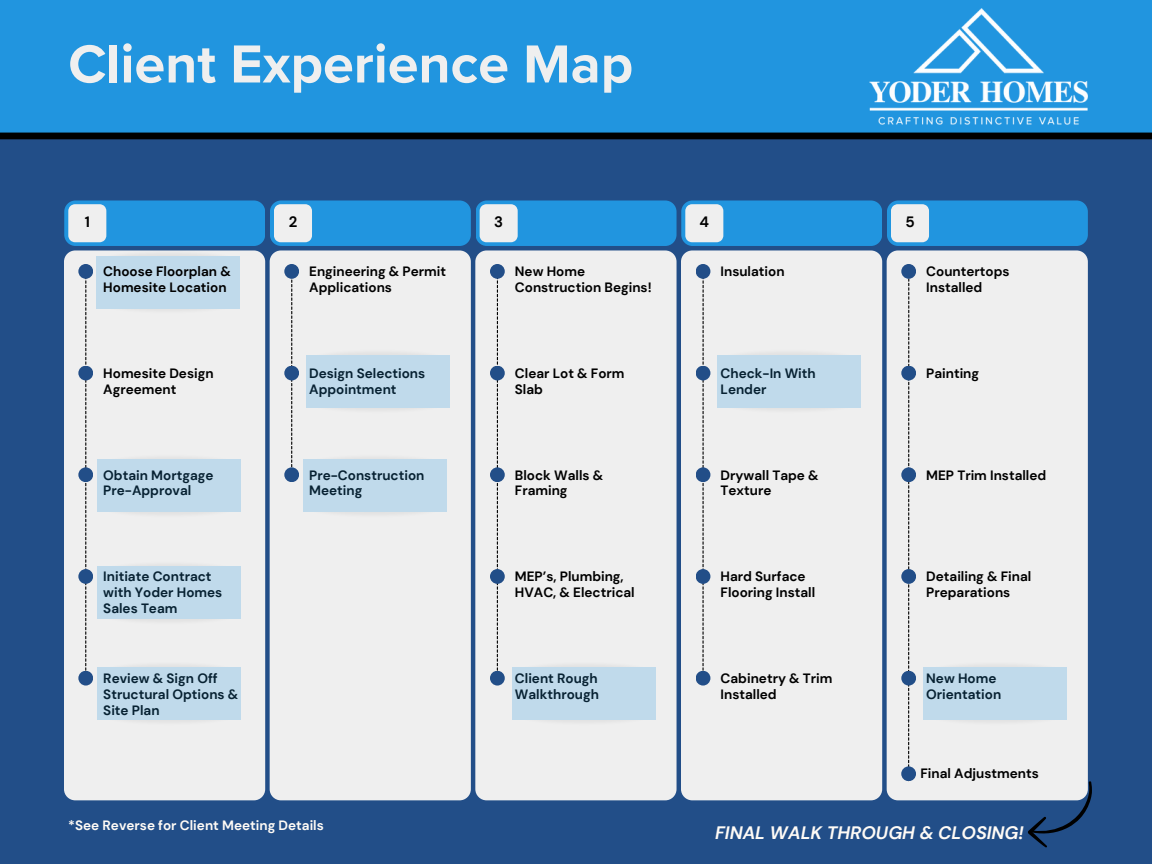
<style>
.page{position:relative;width:1152px;height:864px;background:#2195df}
.page>*{position:absolute;margin:0;border:0;box-sizing:border-box;transform-origin:0 0}
.t1{font:700 55.5px "Proxima Nova";color:#efefef}
.t2{font:italic 700 18px "DM Sans";color:#fffbf6}
.t3{font:700 15px "DM Sans";color:#000}
.t4{font:700 13.5px/15.8px "DM Sans";color:#000}
.t5{font:700 13.5px "DM Sans";color:#fffbf6}
</style>
<div class="page">
<div style="left:0;top:135px;width:1152px;height:729px;background:#224e88"></div>
<div style="left:0;top:133px;width:1152px;height:6px;background:#000"></div>
<div style="left:64px;top:250px;width:201px;height:550px;background:#efefef;border-radius:11px"></div>
<div style="left:270px;top:250px;width:201px;height:550px;background:#efefef;border-radius:11px"></div>
<div style="left:475px;top:250px;width:202px;height:550px;background:#efefef;border-radius:11px"></div>
<div style="left:681px;top:250px;width:201px;height:550px;background:#efefef;border-radius:11px"></div>
<div style="left:887px;top:250px;width:201px;height:550px;background:#efefef;border-radius:11px"></div>
<div style="left:64px;top:200px;width:201px;height:46px;background:#2195df;border-radius:11px"></div>
<svg style="left:68px;top:204px;width:38px;height:38px"></svg>
<div style="left:270px;top:200px;width:201px;height:46px;background:#2195df;border-radius:11px"></div>
<svg style="left:274px;top:204px;width:38px;height:38px"></svg>
<div style="left:476px;top:200px;width:201px;height:46px;background:#2195df;border-radius:11px"></div>
<svg style="left:480px;top:204px;width:38px;height:38px"></svg>
<div style="left:681px;top:200px;width:201px;height:46px;background:#2195df;border-radius:11px"></div>
<svg style="left:685px;top:204px;width:38px;height:38px"></svg>
<div style="left:887px;top:200px;width:201px;height:46px;background:#2195df;border-radius:11px"></div>
<svg style="left:891px;top:204px;width:38px;height:38px"></svg>
<svg style="left:85px;top:279px;width:1px;height:392px"></svg>
<svg style="left:291px;top:279px;width:1px;height:188px"></svg>
<svg style="left:497px;top:279px;width:1px;height:392px"></svg>
<svg style="left:702px;top:279px;width:2px;height:392px"></svg>
<svg style="left:908px;top:279px;width:1px;height:487px"></svg>
<div style="left:78px;top:264px;width:15px;height:15px;background:#224e88;border-radius:50%"></div>
<div style="left:284px;top:264px;width:15px;height:15px;background:#224e88;border-radius:50%"></div>
<div style="left:490px;top:264px;width:15px;height:15px;background:#224e88;border-radius:50%"></div>
<div style="left:696px;top:264px;width:14px;height:15px;background:#224e88;border-radius:50%"></div>
<div style="left:901px;top:264px;width:15px;height:15px;background:#224e88;border-radius:50%"></div>
<div style="left:78px;top:366px;width:15px;height:14px;background:#224e88;border-radius:50%"></div>
<div style="left:284px;top:366px;width:15px;height:14px;background:#224e88;border-radius:50%"></div>
<div style="left:490px;top:366px;width:15px;height:14px;background:#224e88;border-radius:50%"></div>
<div style="left:696px;top:366px;width:14px;height:14px;background:#224e88;border-radius:50%"></div>
<div style="left:901px;top:366px;width:15px;height:14px;background:#224e88;border-radius:50%"></div>
<div style="left:78px;top:467px;width:15px;height:15px;background:#224e88;border-radius:50%"></div>
<div style="left:284px;top:467px;width:15px;height:15px;background:#224e88;border-radius:50%"></div>
<div style="left:490px;top:467px;width:15px;height:15px;background:#224e88;border-radius:50%"></div>
<div style="left:696px;top:467px;width:14px;height:15px;background:#224e88;border-radius:50%"></div>
<div style="left:901px;top:467px;width:15px;height:15px;background:#224e88;border-radius:50%"></div>
<div style="left:78px;top:569px;width:15px;height:15px;background:#224e88;border-radius:50%"></div>
<div style="left:490px;top:569px;width:15px;height:15px;background:#224e88;border-radius:50%"></div>
<div style="left:696px;top:569px;width:14px;height:15px;background:#224e88;border-radius:50%"></div>
<div style="left:901px;top:569px;width:15px;height:15px;background:#224e88;border-radius:50%"></div>
<div style="left:78px;top:671px;width:15px;height:15px;background:#224e88;border-radius:50%"></div>
<div style="left:490px;top:671px;width:15px;height:15px;background:#224e88;border-radius:50%"></div>
<div style="left:696px;top:671px;width:14px;height:15px;background:#224e88;border-radius:50%"></div>
<div style="left:901px;top:671px;width:15px;height:15px;background:#224e88;border-radius:50%"></div>
<div style="left:901px;top:766px;width:15px;height:15px;background:#224e88;border-radius:50%"></div>
<svg style="left:1028px;top:781px;width:64px;height:67px"></svg>
<img style="left:869px;top:8px;width:219px;height:117px">
<img style="left:93px;top:242px;width:150px;height:14px">
<div style="left:96px;top:256px;width:144px;height:52px;background:#c0daeb"></div>
<div style="left:97px;top:460px;width:144px;height:52px;background:#c0daeb"></div>
<div style="left:97px;top:567px;width:144px;height:52px;background:#c0daeb"></div>
<div style="left:97px;top:667px;width:144px;height:53px;background:#c0daeb"></div>
<div style="left:303px;top:460px;width:143px;height:52px;background:#c0daeb"></div>
<div style="left:306px;top:355px;width:143px;height:52px;background:#c0daeb"></div>
<div style="left:512px;top:667px;width:144px;height:53px;background:#c0daeb"></div>
<div style="left:717px;top:355px;width:143px;height:52px;background:#c0daeb"></div>
<div style="left:924px;top:667px;width:143px;height:53px;background:#c0daeb"></div>
<p class="t1" style="left:68px;top:31px;width:566px">Client Experience Map</p>
<p class="t3" style="left:85px;top:212px;width:7px">1</p>
<h1 class="t3" style="left:289px;top:212px;width:10px">2</h1>
<p class="t3" style="left:494px;top:212px;width:10px">3</p>
<p class="t3" style="left:700px;top:212px;width:11px">4</p>
<p class="t3" style="left:905px;top:212px;width:11px">5</p>
<p class="t4" style="left:103px;top:264px;width:129px">Choose Floorplan &amp;<br>Homesite Location</p>
<p class="t4" style="left:309px;top:264px;width:138px">Engineering &amp; Permit<br>Applications</p>
<p class="t4" style="left:515px;top:264px;width:138px">New Home<br>Construction Begins!</p>
<p class="t4" style="left:721px;top:264px;width:66px">Insulation</p>
<p class="t4" style="left:926px;top:264px;width:85px">Countertops<br>Installed</p>
<p class="t4" style="left:103px;top:366px;width:112px">Homesite Design<br>Agreement</p>
<p class="t4" style="left:309px;top:366px;width:118px">Design Selections<br>Appointment</p>
<p class="t4" style="left:515px;top:366px;width:111px">Clear Lot &amp; Form<br>Slab</p>
<p class="t4" style="left:721px;top:366px;width:97px">Check-In With<br>Lender</p>
<p class="t4" style="left:926px;top:366px;width:54px">Painting</p>
<p class="t4" style="left:103px;top:467px;width:112px">Obtain Mortgage<br>Pre-Approval</p>
<p class="t4" style="left:309px;top:467px;width:117px">Pre-Construction<br>Meeting</p>
<p class="t4" style="left:515px;top:467px;width:90px">Block Walls &amp;<br>Framing</p>
<p class="t4" style="left:721px;top:467px;width:100px">Drywall Tape &amp;<br>Texture</p>
<p class="t4" style="left:926px;top:467px;width:122px">MEP Trim Installed</p>
<p class="t4" style="left:103px;top:569px;width:121px">Initiate Contract with Yoder Homes<br>Sales Team</p>
<p class="t4" style="left:515px;top:569px;width:121px">MEP’s, Plumbing,<br>HVAC, &amp; Electrical</p>
<p class="t4" style="left:721px;top:569px;width:96px">Hard Surface<br>Flooring Install</p>
<p class="t4" style="left:926px;top:569px;width:107px">Detailing &amp; Final<br>Preparations</p>
<p class="t4" style="left:103px;top:671px;width:137px">Review &amp; Sign Off<br>Structural Options &amp;<br>Site Plan</p>
<p class="t4" style="left:515px;top:671px;width:86px">Client Rough<br>Walkthrough</p>
<p class="t4" style="left:721px;top:671px;width:113px">Cabinetry &amp; Trim<br>Installed</p>
<p class="t4" style="left:926px;top:671px;width:77px">New Home<br>Orientation</p>
<p class="t5" style="left:68px;top:816px;width:257px">*See Reverse for Client Meeting Details</p>
<p class="t4" style="left:921px;top:765px;width:120px">Final Adjustments</p>
<p class="t2" style="left:715px;top:821px;width:310px">FINAL WALK THROUGH &amp; CLOSING!</p>
</div>
